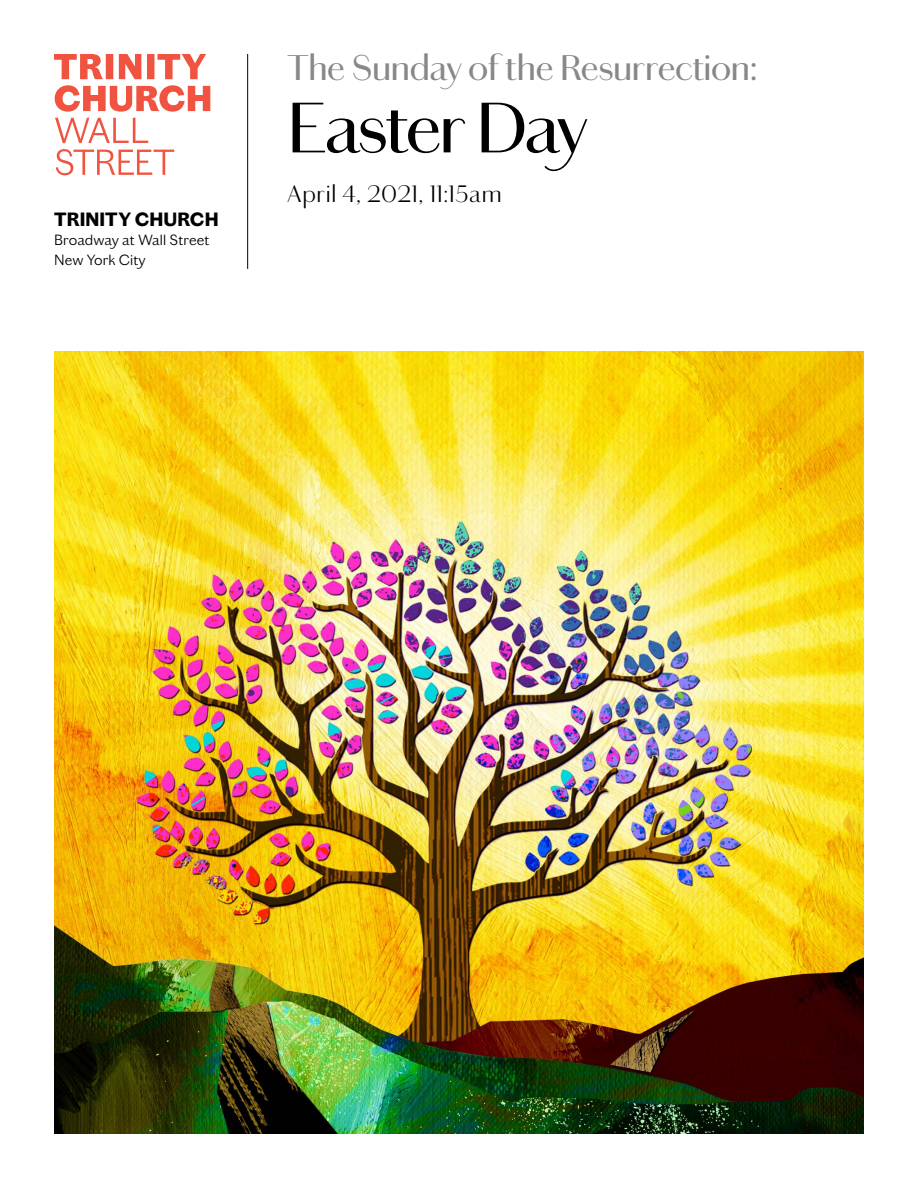
<style>
.page{position:relative;width:918px;height:1188px;background:#fff}
.page>*{position:absolute;margin:0;border:0;box-sizing:border-box;transform-origin:0 0}
.t1{font:72px "Chiswick TWS Sans";letter-spacing:-.04em;color:#000}
.t2{font:36px "Chiswick TWS Sans";letter-spacing:-.01em;color:#86888a}
.t3{font:300 24px "Chiswick TWS Sans";letter-spacing:.025em;color:#000}
.t4{font:700 19.5px "Chiswick TWS Grotesque";letter-spacing:.005em;color:#000}
.t5{font:300 15px/19.5px "Chiswick TWS Grotesque";letter-spacing:.01em;color:#000}
</style>
<div class="page">
<svg style="left:54px;top:54px;width:156px;height:121px"></svg>
<hr style="left:247px;top:54px;width:1px;height:215px;background:#000">
<img style="left:54px;top:351px;width:810px;height:783px">
<h3 class="t4" style="left:54px;top:204px;width:166px">TRINITY CHURCH</h3>
<p class="t5" style="left:54px;top:230px;width:157px">Broadway at Wall Street<br>New York City</p>
<h2 class="t2" style="left:287px;top:42px;width:472px">The Sunday of the Resurrection:</h2>
<h1 class="t1" style="left:287px;top:76px;width:302px">Easter Day</h1>
<h3 class="t3" style="left:287px;top:177px;width:216px">April 4, 2021, 11:15am</h3>
</div>
